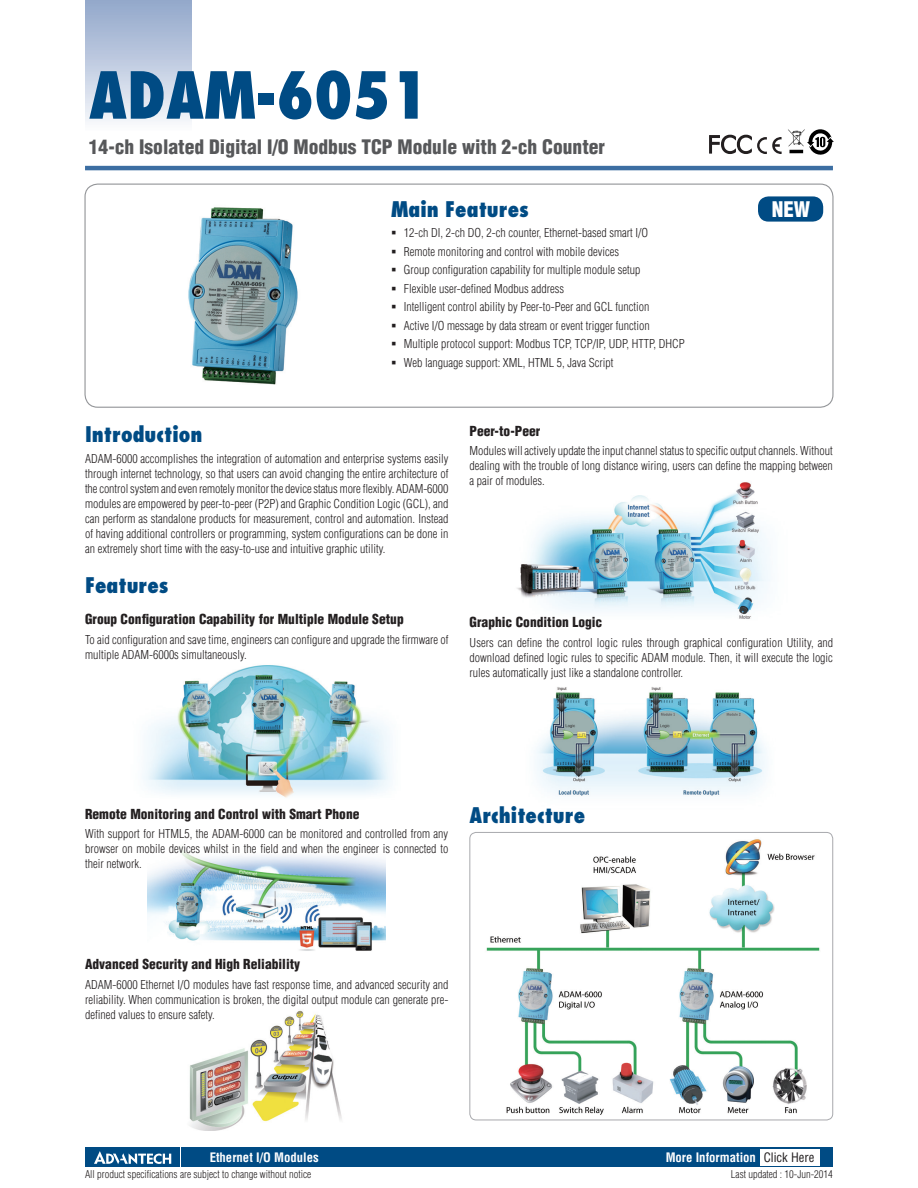
<style>
.page{position:relative;width:918px;height:1188px;background:#fff}
.page>*{position:absolute;margin:0;border:0;box-sizing:border-box;transform-origin:0 0}
.DS_Model_Name_1P{font:800 condensed 63px "Futura";color:#004b84}
.DS_Paragraph_Header{font:800 condensed 21px "Futura";color:#004b84}
.DS_Model_Name_1P-2{font:900 condensed 21px "Helvetica";color:#fff}
.DS_Headline-3P{font:900 condensed 19.5px "Helvetica";color:#57585a}
.DS_Paragraph_Subhead{font:900 condensed 13.5px "Helvetica";color:#231f20}
.t1{font:700 condensed 12.75px "Helvetica";color:#fff}
.DS_Body_Text{font:300 condensed 12px/15px "Helvetica";color:#231f20;text-align:justify}
.t2{font:300 condensed 10.5px "Helvetica";color:#231f20}
.s1{font-weight:400;color:#231f20}
</style>
<div class="page">
<div style="left:85px;top:0;width:106px;height:132px;background:linear-gradient(to bottom,#8fa5c9,#fafafd)"></div>
<div style="left:182px;top:1147px;width:651px;height:20px;background:#004b84"></div>
<div style="left:85px;top:1147px;width:95px;height:20px;background:#004b84"></div>
<svg style="left:94px;top:1151px;width:77px;height:13px"></svg>
<div style="left:760px;top:1149px;width:59px;height:16px;background:#fff"></div>
<hr style="left:85px;top:166px;width:748px;height:4px;background:#3c6ea2">
<img style="left:788px;top:129px;width:17px;height:25px">
<svg style="left:807px;top:129px;width:27px;height:26px"></svg>
<div style="left:758px;top:196px;width:65px;height:26px;background:#004b84;border-radius:10px"></div>
<svg style="left:709px;top:134px;width:73px;height:20px"></svg>
<div style="left:84px;top:184px;width:750px;height:224px;border:1px solid #939598;border-radius:13px"></div>
<img style="left:188px;top:207px;width:110px;height:178px">
<img style="left:148px;top:849px;width:238px;height:102px">
<img style="left:486px;top:839px;width:334px;height:276px">
<img style="left:189px;top:1010px;width:153px;height:120px">
<img style="left:517px;top:482px;width:253px;height:137px">
<img style="left:535px;top:687px;width:232px;height:109px">
<img style="left:142px;top:665px;width:250px;height:133px">
<div style="left:469px;top:832px;width:364px;height:288px;border:1px solid #a8a9ad;border-radius:6px"></div>
<p class="DS_Model_Name_1P" style="left:89px;top:55px;width:341px">ADAM-6051</p>
<p class="DS_Headline-3P" style="left:89px;top:135px;width:518px">14-ch Isolated Digital I/O Modbus TCP Module with 2-ch Counter</p>
<p class="DS_Paragraph_Header" style="left:391px;top:195px;width:139px">Main Features</p>
<p class="DS_Body_Text" style="left:404px;top:225px;width:246px">12-ch DI, 2-ch DO, 2-ch counter, Ethernet-based smart I/O</p>
<p class="DS_Body_Text" style="left:404px;top:244px;width:217px">Remote monitoring and control with mobile devices</p>
<p class="DS_Body_Text" style="left:404px;top:262px;width:238px">Group configuration capability for multiple module setup</p>
<p class="DS_Body_Text" style="left:404px;top:281px;width:162px">Flexible user-defined Modbus address</p>
<p class="DS_Body_Text" style="left:404px;top:299px;width:247px">Intelligent control ability by Peer-to-Peer and GCL function</p>
<p class="DS_Body_Text" style="left:404px;top:318px;width:247px">Active I/O message by data stream or event trigger function</p>
<p class="DS_Body_Text" style="left:404px;top:336px;width:283px">Multiple protocol support: Modbus TCP, TCP/IP, UDP, HTTP, DHCP</p>
<p class="DS_Body_Text" style="left:404px;top:355px;width:211px">Web language support: XML, HTML 5, Java Script</p>
<p class="DS_Model_Name_1P-2" style="left:772px;top:196px;width:40px">NEW</p>
<p class="DS_Paragraph_Header" style="left:85px;top:421px;width:119px">Introduction</p>
<p class="DS_Body_Text" style="left:85px;top:452px;width:365px">ADAM-6000 accomplishes the integration of automation and enterprise systems easily through internet technology, so that users can avoid changing the entire architecture of the control system and even remotely monitor the device status more flexibly. ADAM-6000 modules are empowered by peer-to-peer (P2P) and Graphic Condition Logic (GCL), and can perform as standalone products for measurement, control and automation. Instead of having additional controllers or programming, system configurations can be done in an extremely short time with the easy-to-use and intuitive graphic utility.</p>
<p class="DS_Paragraph_Header" style="left:85px;top:572px;width:85px">Features</p>
<p class="DS_Paragraph_Subhead" style="left:85px;top:611px;width:320px">Group Configuration Capability for Multiple Module Setup</p>
<p class="DS_Body_Text" style="left:85px;top:632px;width:365px">To aid configuration and save time, engineers can configure and upgrade the firmware of multiple ADAM-6000s simultaneously.</p>
<p class="DS_Paragraph_Subhead" style="left:470px;top:423px;width:72px">Peer-to-Peer</p>
<p class="DS_Body_Text" style="left:470px;top:443px;width:365px">Modules will actively update the input channel status to specific output channels. Without dealing with the trouble of long distance wiring, users can define the mapping between a pair of modules.</p>
<p class="DS_Paragraph_Subhead" style="left:470px;top:614px;width:134px">Graphic Condition Logic</p>
<p class="DS_Body_Text" style="left:470px;top:635px;width:365px">Users can define the control logic rules through graphical configuration Utility, and download defined logic rules to specific ADAM module. Then, it will execute the logic rules automatically just like a standalone controller.</p>
<p class="DS_Paragraph_Subhead" style="left:85px;top:805px;width:276px">Remote Monitoring and Control with Smart Phone</p>
<p class="DS_Paragraph_Header" style="left:470px;top:802px;width:117px">Architecture</p>
<p class="DS_Body_Text" style="left:85px;top:826px;width:365px">With support for HTML5, the ADAM-6000 can be monitored and controlled from any browser on mobile devices whilst in the field and when the engineer is connected to their network.</p>
<p class="DS_Paragraph_Subhead" style="left:85px;top:956px;width:217px">Advanced Security and High Reliability</p>
<p class="DS_Body_Text" style="left:85px;top:977px;width:365px">ADAM-6000 Ethernet I/O modules have fast response time, and advanced security and reliability. When communication is broken, the digital output module can generate pre&shy;defined values to ensure safety.</p>
<p class="t1" style="left:210px;top:1150px;width:111px">Ethernet I/O Modules</p>
<p class="t1" style="left:666px;top:1150px;width:150px">More Information <span class="s1">Click Here</span></p>
<p class="t2" style="left:85px;top:1168px;width:228px">All product specifications are subject to change without notice</p>
<p class="t2" style="left:731px;top:1168px;width:104px">Last updated : 10-Jun-2014</p>
</div>
